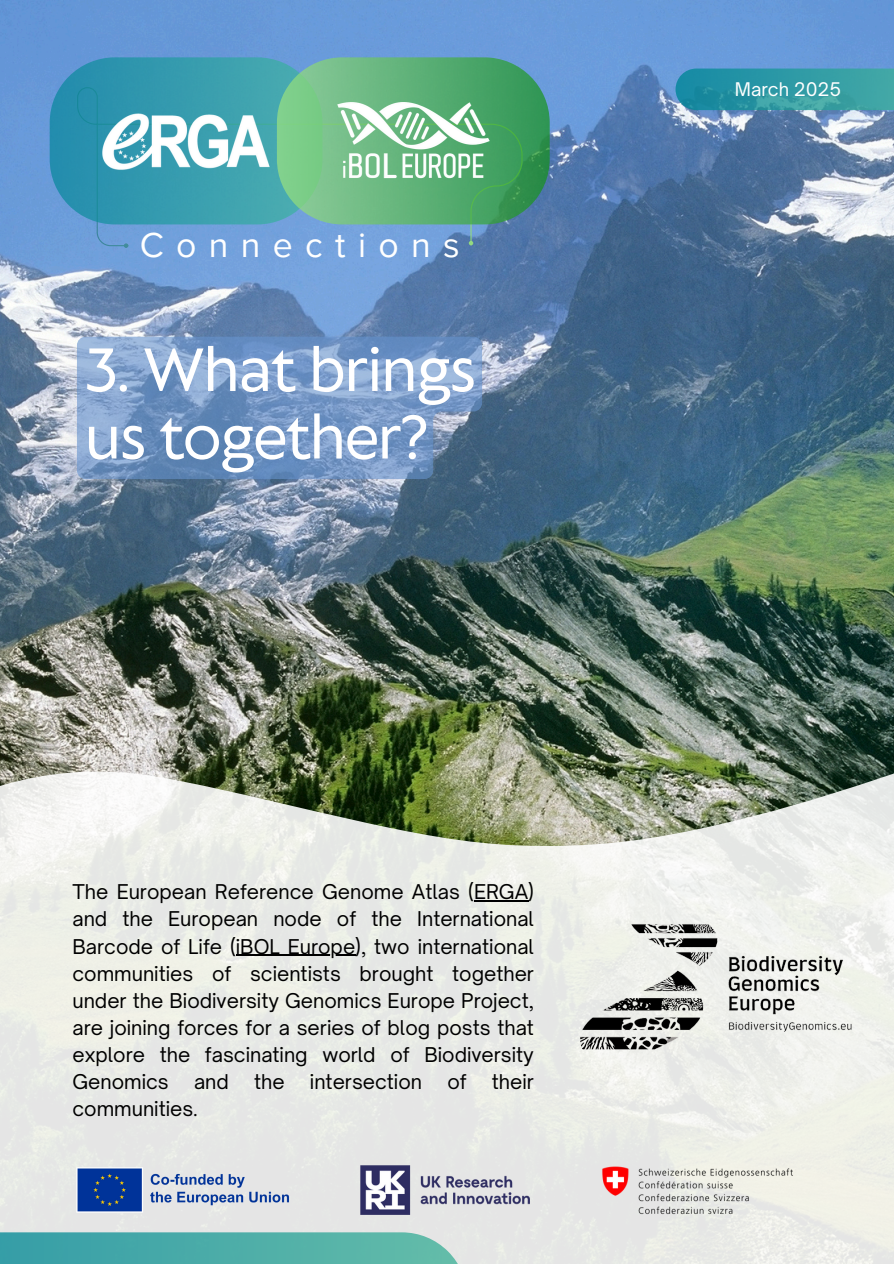
<style>
.page{position:relative;width:894px;height:1264px;background:#fff}
.page>*{position:absolute;margin:0;border:0;box-sizing:border-box;transform-origin:0 0}
.t1{font:57px/67.5px "Klein Text";letter-spacing:-.03em;color:#fff}
.t2{font:35.55px "Proxima Nova";letter-spacing:.345em;color:#fff}
.t3{font:19.5px/27px "Open Sauce One";color:#000;text-align:justify}
.t4{font:18px "Open Sauce One";color:#fff}
</style>
<div class="page">
<img style="left:0;top:0;width:893px;height:981px">
<svg style="left:0;top:766px;width:893px;height:214px;fill:#e8eae6"></svg>
<div style="left:0;top:981px;width:893px;height:282px;background:#e7e8e5"></div>
<img style="left:575px;top:891px;width:283px;height:195px">
<svg style="left:675px;top:69px;width:218px;height:41px;background:#319aa5"></svg>
<svg style="left:0;top:1232px;width:457px;height:31px;background:#53afaa"></svg>
<svg style="left:76px;top:208px;width:447px;height:39px;background:#6c9bd3"></svg>
<svg style="left:124px;top:243px;width:4px;height:5px"></svg>
<svg style="left:468px;top:241px;width:5px;height:4px"></svg>
<div style="left:50px;top:57px;width:272px;height:167px;background:linear-gradient(to right,#218bad,#4fafb0);border-radius:65px"></div>
<img style="left:98px;top:110px;width:176px;height:62px">
<svg style="left:277px;top:57px;width:272px;height:167px;background:#5db175"></svg>
<img style="left:337px;top:103px;width:152px;height:75px">
<img style="left:76px;top:1167px;width:213px;height:46px">
<img style="left:360px;top:1165px;width:169px;height:49px">
<img style="left:602px;top:1165px;width:201px;height:49px">
<hr style="left:474px;top:900px;width:54px;height:1px;background:#000">
<hr style="left:236px;top:954px;width:119px;height:1px;background:#000">
<svg style="left:77px;top:337px;width:405px;height:142px;background:#7697c3"></svg>
<h2 class="t2" style="left:140px;top:224px;width:321px">Connections</h2>
<p class="t1" style="left:84px;top:340px;width:393px">3. What brings us together?</p>
<p class="t3" style="left:72px;top:878px;width:463px">The European Reference Genome Atlas (ERGA) and the European node of the International Barcode of Life (iBOL Europe), two international</p>
<p class="t3" style="left:72px;top:959px;width:463px">communities of scientists brought together under the Biodiversity Genomics Europe Project, are joining forces for a series of blog posts that explore the fascinating world of Biodiversity Genomics</p>
<p class="t3" style="left:194px;top:1067px;width:36px">and</p>
<p class="t3" style="left:254px;top:1067px;width:32px">the</p>
<p class="t3" style="left:310px;top:1067px;width:114px">intersection</p>
<p class="t3" style="left:447px;top:1067px;width:21px">of</p>
<p class="t3" style="left:492px;top:1067px;width:44px">their</p>
<p class="t3" style="left:72px;top:1094px;width:127px">communities.</p>
<p class="t4" style="left:734px;top:77px;width:108px">March 2025</p>
</div>
